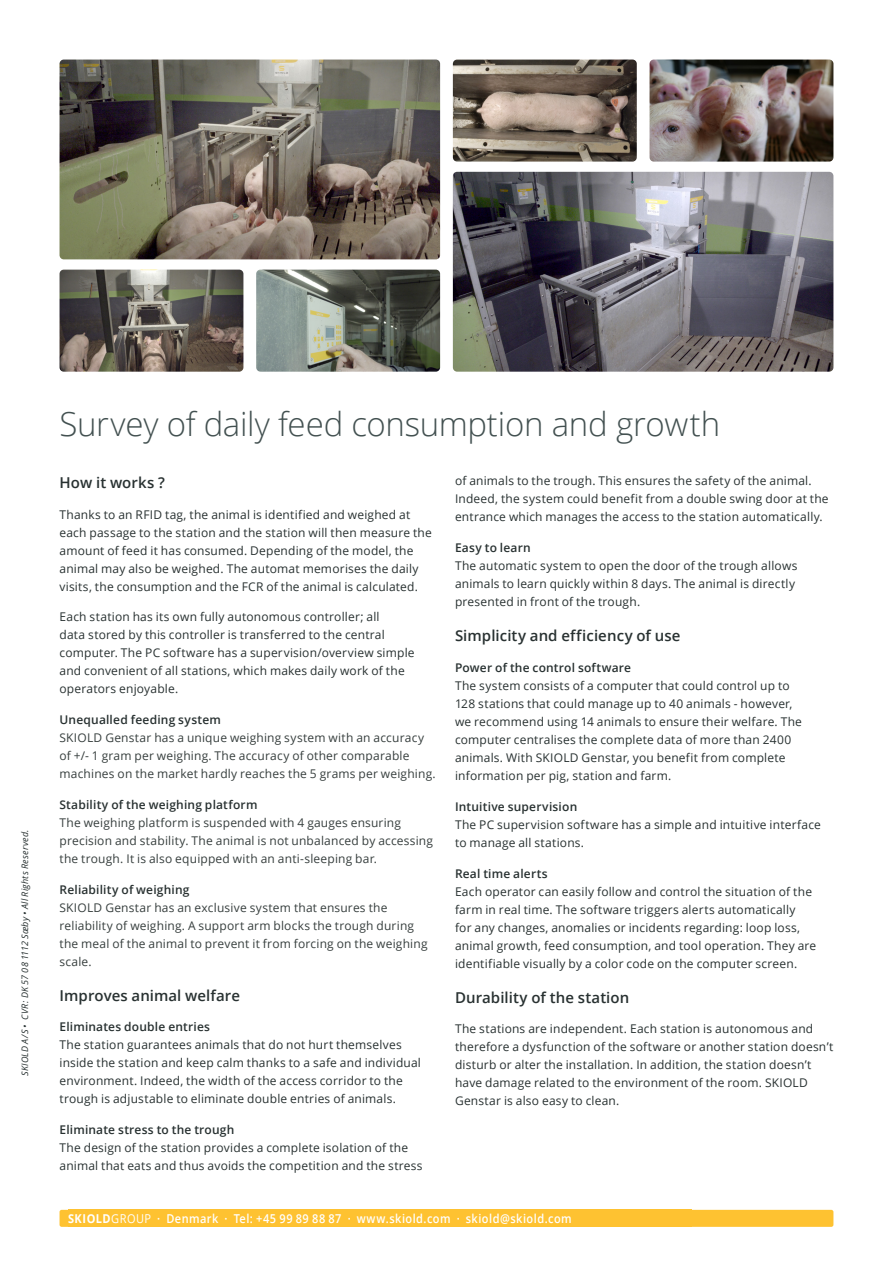
<style>
.page{position:relative;width:893px;height:1263px;background:#fff}
.page>*{position:absolute;margin:0;border:0;box-sizing:border-box;transform-origin:0 0}
.overskrift2{font:300 33px "Open Sans";letter-spacing:-.01em;color:#435151}
.paragraph_headline{font:600 15px "Open Sans";letter-spacing:.005em;color:#283131}
.t1{font:600 12.3px "Open Sans";letter-spacing:.04em;color:#fff;scale:.9 1}
.body_text_bold{font:12px/18px "Open Sans";letter-spacing:.015em;color:#283131}
.body_text{font:12px/18px "Open Sans";letter-spacing:.015em;color:#283131}
.body_text_bold-2{font:12px/18px "Open Sans";letter-spacing:.015em;color:#373f3e}
.t2{font:italic 9px "Open Sans";letter-spacing:.025em;color:#283131}
.s1{font-weight:600;color:#283131}
.s2{font-weight:600}
.s3{font-weight:700}
.s4{font-weight:400}
</style>
<div class="page">
<div style="left:60px;top:1210px;width:773px;height:17px;background:#fec231;border-radius:2px"></div>
<img style="left:60px;top:60px;width:380px;height:199px">
<img style="left:60px;top:270px;width:183px;height:102px">
<img style="left:256px;top:270px;width:184px;height:102px">
<img style="left:453px;top:60px;width:184px;height:102px">
<img style="left:649px;top:60px;width:184px;height:102px">
<img style="left:453px;top:172px;width:380px;height:200px">
<p class="t2" style="left:19px;top:1076px;width:248px;rotate:-90deg">SKIOLD A/S • CVR: DK 57 08 1112 Sæby • All Rights Reserved.</p>
<p class="overskrift2" style="left:60px;top:401px;width:662px">Survey of daily feed consumption and growth</p>
<p class="paragraph_headline" style="left:60px;top:472px;width:107px">How it works ?</p>
<p class="body_text" style="left:60px;top:505px;width:374px">Thanks to an RFID tag, the animal is identified and weighed at each passage to the station and the station will then measure the amount of feed it has consumed. Depending of the model, the animal may also be weighed. The automat memorises the daily visits, the consumption and the FCR of the animal is calculated.</p>
<p class="body_text" style="left:60px;top:608px;width:357px">Each station has its own fully autonomous controller; all<br>data stored by this controller is transferred to the central computer. The PC software has a supervision/overview simple and convenient of all stations, which makes daily work of the operators enjoyable.</p>
<p class="body_text_bold-2" style="left:60px;top:710px;width:378px"><span class="s1">Unequalled feeding system<br></span>SKIOLD Genstar has a unique weighing system with an accuracy of +/- 1 gram per weighing. The accuracy of other comparable machines on the market hardly reaches the 5 grams per weighing.</p>
<p class="body_text_bold-2" style="left:60px;top:795px;width:375px"><span class="s1">Stability of the weighing platform<br></span>The weighing platform is suspended with 4 gauges ensuring precision and stability. The animal is not unbalanced by accessing the trough. It is also equipped with an anti-sleeping bar.</p>
<p class="body_text_bold-2" style="left:60px;top:880px;width:370px"><span class="s1">Reliability of weighing<br></span>SKIOLD Genstar has an exclusive system that ensures the reliability of weighing. A support arm blocks the trough during the meal of the animal to prevent it from forcing on the weighing scale.</p>
<p class="paragraph_headline" style="left:60px;top:985px;width:182px">Improves animal welfare</p>
<p class="body_text_bold" style="left:60px;top:1018px;width:363px"><span class="s2">Eliminates double entries<br></span>The station guarantees animals that do not hurt themselves inside the station and keep calm thanks to a safe and individual environment. Indeed, the width of the access corridor to the trough is adjustable to eliminate double entries of animals.</p>
<p class="body_text_bold" style="left:60px;top:1120px;width:365px"><span class="s2">Eliminate stress to the trough<br></span>The design of the station provides a complete isolation of the animal that eats and thus avoids the competition and the stress</p>
<p class="body_text_bold" style="left:455px;top:472px;width:375px">of animals to the trough. This ensures the safety of the animal.<br>Indeed, the system could benefit from a double swing door at the entrance which manages the access to the station automatically.</p>
<p class="body_text_bold" style="left:455px;top:538px;width:344px"><span class="s2">Easy to learn<br></span>The automatic system to open the door of the trough allows animals to learn quickly within 8 days. The animal is directly presented in front of the trough.</p>
<p class="paragraph_headline" style="left:455px;top:625px;width:227px">Simplicity and efficiency of use</p>
<p class="body_text_bold" style="left:455px;top:658px;width:348px"><span class="s2">Power of the control software<br></span>The system consists of a computer that could control up to 128 stations that could manage up to 40 animals - however, we recommend using 14 animals to ensure their welfare. The computer centralises the complete data of more than 2400 animals. With SKIOLD Genstar, you benefit from complete information per pig, station and farm.</p>
<p class="body_text_bold" style="left:455px;top:797px;width:367px"><span class="s2">Intuitive supervision<br></span>The PC supervision software has a simple and intuitive interface to manage all stations.</p>
<p class="body_text_bold" style="left:455px;top:864px;width:363px"><span class="s2">Real time alerts<br></span>Each operator can easily follow and control the situation of the farm in real time. The software triggers alerts automatically<br>for any changes, anomalies or incidents regarding: loop loss, animal growth, feed consumption, and tool operation. They are identifiable visually by a color code on the computer screen.</p>
<p class="paragraph_headline" style="left:455px;top:987px;width:176px">Durability of the station</p>
<p class="body_text" style="left:455px;top:1020px;width:380px">The stations are independent. Each station is autonomous and therefore a dysfunction of the software or another station doesn’t disturb or alter the installation. In addition, the station doesn’t have damage related to the environment of the room. SKIOLD Genstar is also easy to clean.</p>
<p class="t1" style="left:68px;top:1210px;width:561px"><span class="s3">SKIOLD</span><span class="s4">GROUP</span> · Denmark · Tel: +45 99 89 88 87 · www.skiold.com · skiold@skiold.com</p>
</div>
